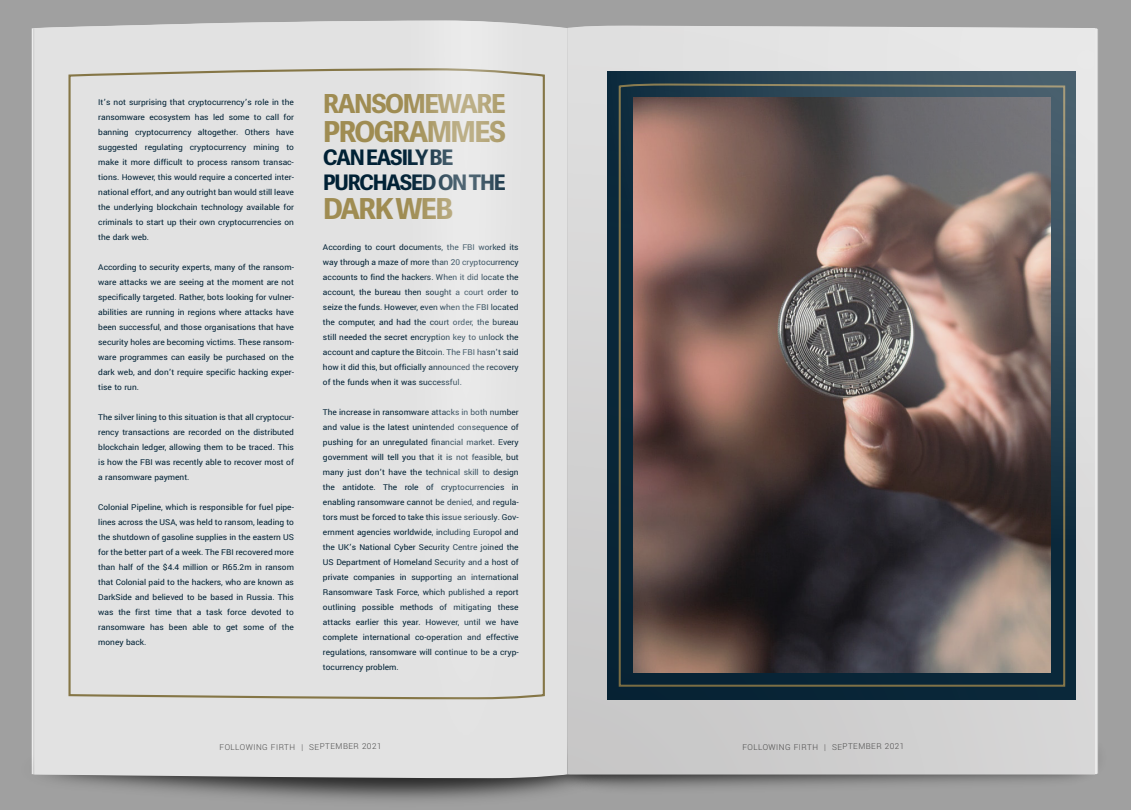
<style>
.page{position:relative;width:1131px;height:810px;background:#fff}
.page>*{position:absolute;margin:0;border:0;box-sizing:border-box;transform-origin:0 0}
.t1{font:700 28.95px "Adelle Sans Cnd";letter-spacing:-.05em;color:#9f8c52;scale:1.1 1}
.t2{font:700 26.25px "Adelle Sans Cnd";letter-spacing:-.05em;color:#9f8c52;scale:1.1 1}
.t3{font:700 21.45px/25px "Adelle Sans Cnd";letter-spacing:-.05em;color:#002135;scale:1.1 1}
.t4{font:9px/15px "Yantramanav";color:#002135;text-align:justify}
.t5{font:300 9px "Yantramanav";letter-spacing:.04em;color:#494949}
</style>
<div class="page">
<div style="left:0;top:0;width:1130px;height:810px;background:#a0a0a0"></div>
<img style="left:635px;top:716px;width:463px;height:73px">
<img style="left:31px;top:693px;width:604px;height:108px">
<div style="left:34px;top:21px;width:290px;height:757px;background:#e2e2e2"></div>
<div style="left:67px;top:67px;width:257px;height:633px;background:#e2e2e2"></div>
<div style="left:324px;top:20px;width:243px;height:758px;background:#e2e2e2"></div>
<svg style="left:567px;top:26px;width:527px;height:748px;background:#7c7473"></svg>
<p class="t4" style="left:98px;top:95px;width:197px">It’s not surprising that cryptocurrency’s role in the ransomware ecosystem has led some to call for banning cryptocurrency altogether. Others have suggested regulating cryptocurrency mining to make it more difficult to process ransom transac&shy;tions. However, this would require a concerted inter&shy;national effort, and any outright ban would still leave the underlying blockchain technology available for criminals to start up their own cryptocurrencies on the dark web.</p>
<p class="t4" style="left:98px;top:260px;width:197px">According to security experts, many of the ransom&shy;ware attacks we are seeing at the moment are not specifically targeted. Rather, bots looking for vulner&shy;abilities are running in regions where attacks have been successful, and those organisations that have security holes are becoming victims. These ransom&shy;ware programmes can easily be purchased on the dark web, and don’t require specific hacking exper&shy;tise to run.</p>
<p class="t4" style="left:98px;top:410px;width:197px">The silver lining to this situation is that all cryptocur&shy;rency transactions are recorded on the distributed blockchain ledger, allowing them to be traced. This is how the FBI was recently able to recover most of a ransomware payment.</p>
<p class="t4" style="left:98px;top:500px;width:197px">Colonial Pipeline, which is responsible for fuel pipe&shy;lines across the USA, was held to ransom, leading to the shutdown of gasoline supplies in the eastern US for the better part of a week. The FBI recovered more than half of the $4.4 million or R65.2m in ransom that Colonial paid to the hackers, who are known as DarkSide and believed to be based in Russia. This was the first time that a task force devoted to ransomware has been able to get some of the money back.</p>
<h2 class="t2" style="left:323px;top:88px;width:168px">RANSOMEWARE</h2>
<h1 class="t1" style="left:323px;top:114px;width:168px">PROGRAMMES</h1>
<h3 class="t3" style="left:323px;top:145px;width:167px">CAN EASILY BE<br>PURCHASED ON THE</h3>
<h1 class="t1" style="left:323px;top:191px;width:120px">DARK WEB</h1>
<p class="t4" style="left:323px;top:240px;width:197px">According to court documents, the FBI worked its way through a maze of more than 20 cryptocurrency accounts to find the hackers. When it did locate the account, the bureau then sought a court order to seize the funds. However, even when the FBI located the computer, and had the court order, the bureau still needed the secret encryption key to unlock the account and capture the Bitcoin. The FBI hasn't said how it did this, but officially announced the recovery of the funds when it was successful.</p>
<p class="t4" style="left:323px;top:405px;width:197px">The increase in ransomware attacks in both number and value is the latest unintended consequence of pushing for an unregulated financial market. Every government will tell you that it is not feasible, but many just don’t have the technical skill to design the antidote. The role of cryptocurrencies in enabling ransomware cannot be denied, and regula&shy;tors must be forced to take this issue seriously. Gov&shy;ernment agencies worldwide, including Europol and the UK’s National Cyber Security Centre joined the US Department of Homeland Security and a host of private companies in supporting an international Ransomware Task Force, which published a report outlining possible methods of mitigating these attacks earlier this year. However, until we have complete international co-operation and effective regulations, ransomware will continue to be a cryp&shy;tocurrency problem.</p>
<p class="t5" style="left:219px;top:741px;width:164px">FOLLOWING FIRTH | SEPTEMBER 2021</p>
<p class="t5" style="left:742px;top:741px;width:164px">FOLLOWING FIRTH | SEPTEMBER 2021</p>
</div>
